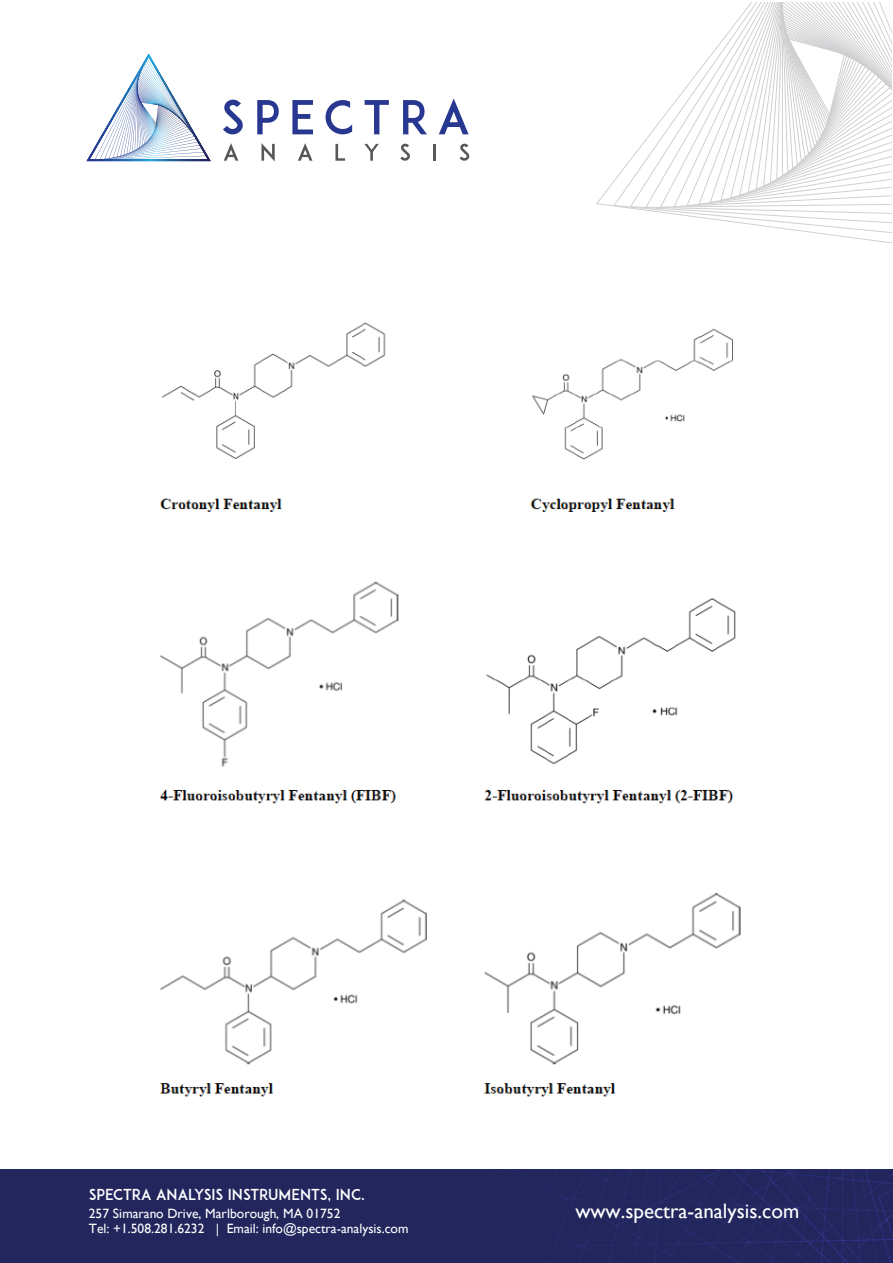
<style>
.page{position:relative;width:893px;height:1263px;background:#fff}
.page>*{position:absolute;margin:0;border:0;box-sizing:border-box;transform-origin:0 0}
.t1{font:21px "Gill Sans";color:#fff}
.t2{font:15px "ADAM.CGPRO";color:#fff}
.t3{font:13.5px/15.6px "Gill Sans";color:#fff}
</style>
<div class="page">
<img style="left:160px;top:322px;width:581px;height:775px">
<div style="left:0;top:1169px;width:892px;height:93px;background:#22265d"></div>
<svg style="left:520px;top:1169px;width:372px;height:93px"></svg>
<svg style="left:596px;top:2px;width:295px;height:242px"></svg>
<svg style="left:86px;top:53px;width:125px;height:109px"></svg>
<svg style="left:223px;top:99px;width:20px;height:35px"></svg>
<svg style="left:257px;top:100px;width:22px;height:34px"></svg>
<svg style="left:292px;top:100px;width:21px;height:34px"></svg>
<svg style="left:326px;top:100px;width:26px;height:34px"></svg>
<svg style="left:365px;top:100px;width:24px;height:34px"></svg>
<svg style="left:403px;top:100px;width:24px;height:34px"></svg>
<svg style="left:439px;top:98px;width:30px;height:36px"></svg>
<svg style="left:224px;top:143px;width:14px;height:18px"></svg>
<svg style="left:261px;top:143px;width:14px;height:18px"></svg>
<svg style="left:298px;top:143px;width:14px;height:18px"></svg>
<svg style="left:335px;top:144px;width:10px;height:17px"></svg>
<svg style="left:364px;top:144px;width:15px;height:17px"></svg>
<svg style="left:400px;top:144px;width:10px;height:17px"></svg>
<hr style="left:433px;top:144px;width:3px;height:17px;background:#57585a">
<svg style="left:460px;top:144px;width:9px;height:17px"></svg>
<p class="t2" style="left:89px;top:1185px;width:278px">SPECTRA ANALYSIS INSTRUMENTS, INC.</p>
<p class="t3" style="left:89px;top:1205px;width:321px">257 Simarano Drive, Marlborough, MA 01752<br>Tel: +1.508.281.6232 | Email: info@spectra-analysis.com</p>
<h1 class="t1" style="left:575px;top:1198px;width:225px">www.spectra-analysis.com</h1>
</div>
